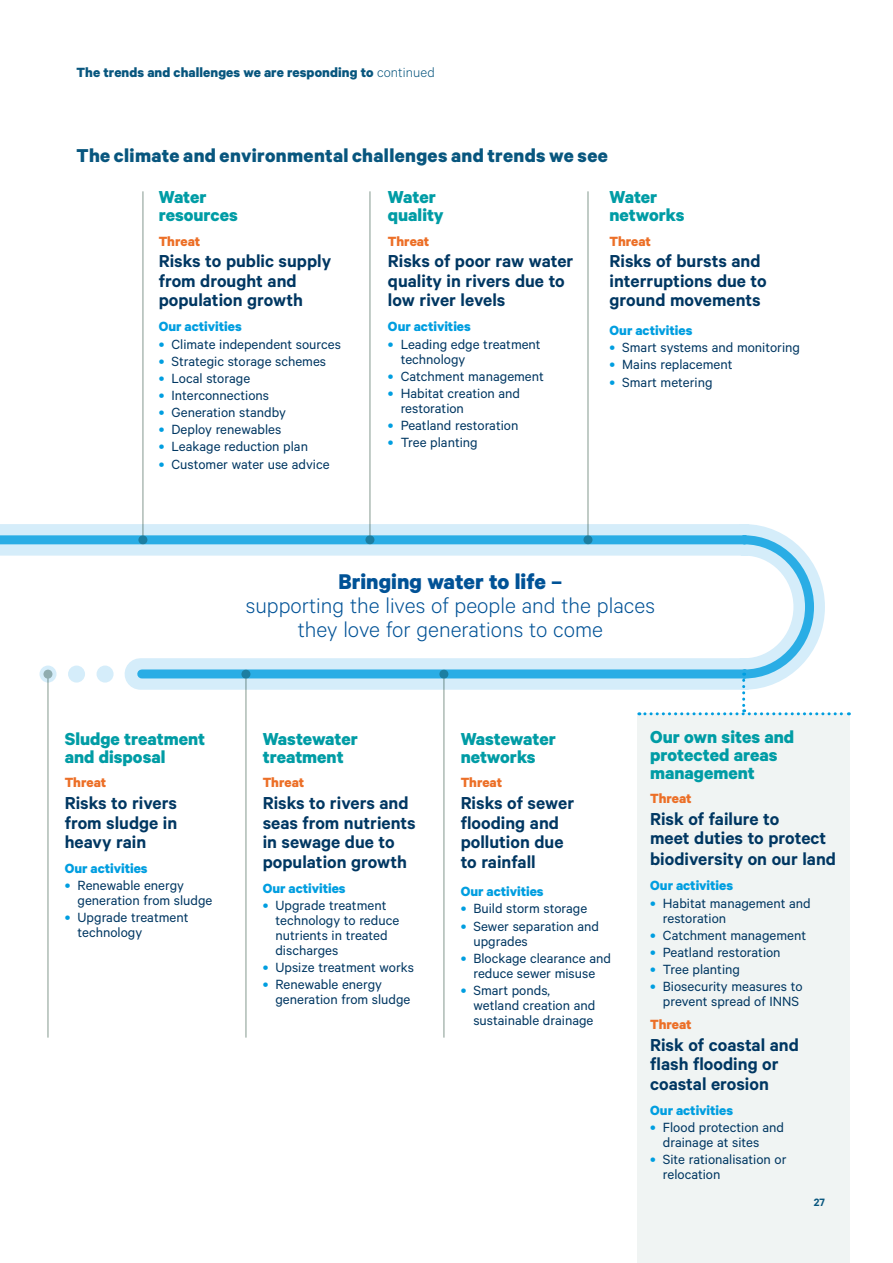
<style>
.page{position:relative;width:893px;height:1263px;background:#fff}
.page>*{position:absolute;margin:0;border:0;box-sizing:border-box;transform-origin:0 0}
.t1{font:300 24px/24px "Calibre";color:#005296;text-align:center}
.t2{font:700 24px "Calibre";color:#005296}
.t3{font:700 21px "Calibre";letter-spacing:.015em;color:#08567e}
.t4{font:600 19.5px/19.5px "Calibre";color:#003762}
.t5{font:700 19.5px/18px "Calibre";color:#009ca5}
.t6{font:15px/15px "Calibre";color:#003762}
.t7{font:700 15px "Calibre";color:#009ee0}
.t8{font:700 15px "Calibre";letter-spacing:-.005em;color:#ec6f27}
.t9{font:700 15px "Calibre";letter-spacing:.005em;color:#08567e}
.t10{font:600 12px "Calibre";color:#08567e}
.s1{font-weight:300}
.s2{font-size:16.5px;color:#009ee0}
</style>
<div class="page">
<div style="left:637px;top:714px;width:213px;height:549px;background:#f0f4f3"></div>
<svg style="left:0;top:524px;width:825px;height:166px"></svg>
<svg style="left:0;top:534px;width:815px;height:146px"></svg>
<div style="left:97px;top:665px;width:17px;height:17px;background:#d5edfa;border-radius:50%"></div>
<div style="left:68px;top:665px;width:17px;height:17px;background:#d5edfa;border-radius:50%"></div>
<div style="left:40px;top:665px;width:17px;height:17px;background:#d5edfa;border-radius:50%"></div>
<hr style="left:142px;top:191px;width:2px;height:349px;background:#adbbb4">
<svg style="left:138px;top:535px;width:9px;height:9px"></svg>
<hr style="left:369px;top:191px;width:2px;height:349px;background:#adbbb4">
<div style="left:365px;top:535px;width:9px;height:9px;background:#1c7ea1;border-radius:50%"></div>
<hr style="left:587px;top:191px;width:2px;height:349px;background:#adbbb4">
<div style="left:583px;top:535px;width:9px;height:9px;background:#1c7ea1;border-radius:50%"></div>
<hr style="left:443px;top:674px;width:2px;height:363px;background:#adbbb4">
<svg style="left:439px;top:670px;width:9px;height:9px"></svg>
<hr style="left:245px;top:674px;width:2px;height:363px;background:#adbbb4">
<svg style="left:241px;top:670px;width:9px;height:9px"></svg>
<hr style="left:47px;top:674px;width:2px;height:363px;background:#adbbb4">
<svg style="left:43px;top:670px;width:9px;height:9px"></svg>
<svg style="left:639px;top:673px;width:210px;height:42px"></svg>
<p class="t9" style="left:77px;top:63px;width:360px">The trends and challenges we are responding to <span class="s1">continued</span></p>
<h2 class="t3" style="left:77px;top:142px;width:533px">The climate and environmental challenges and trends we see</h2>
<h3 class="t5" style="left:159px;top:188px;width:81px">Water resources</h3>
<p class="t8" style="left:159px;top:232px;width:43px">Threat</p>
<h3 class="t4" style="left:159px;top:251px;width:174px">Risks to public supply from drought and population growth</h3>
<p class="t7" style="left:159px;top:318px;width:84px">Our activities</p>
<p class="t6" style="left:159px;top:336px;width:184px"><span class="s2">•</span> Climate independent sources</p>
<p class="t6" style="left:159px;top:353px;width:169px"><span class="s2">•</span> Strategic storage schemes</p>
<p class="t6" style="left:159px;top:370px;width:93px"><span class="s2">•</span> Local storage</p>
<p class="t6" style="left:159px;top:387px;width:112px"><span class="s2">•</span> Interconnections</p>
<p class="t6" style="left:159px;top:404px;width:129px"><span class="s2">•</span> Generation standby</p>
<p class="t6" style="left:159px;top:422px;width:124px"><span class="s2">•</span> Deploy renewables</p>
<p class="t6" style="left:159px;top:439px;width:151px"><span class="s2">•</span> Leakage reduction plan</p>
<p class="t6" style="left:159px;top:456px;width:172px"><span class="s2">•</span> Customer water use advice</p>
<h3 class="t5" style="left:388px;top:188px;width:57px">Water quality</h3>
<p class="t8" style="left:388px;top:232px;width:43px">Threat</p>
<h3 class="t4" style="left:388px;top:251px;width:187px">Risks of poor raw water quality in rivers due to low river levels</h3>
<p class="t7" style="left:388px;top:318px;width:84px">Our activities</p>
<p class="t6" style="left:401px;top:336px;width:142px;text-indent:-13px"><span class="s2">•</span> Leading edge treatment technology</p>
<p class="t6" style="left:388px;top:368px;width:157px"><span class="s2">•</span> Catchment management</p>
<p class="t6" style="left:401px;top:385px;width:121px;text-indent:-13px"><span class="s2">•</span> Habitat creation and restoration</p>
<p class="t6" style="left:388px;top:417px;width:132px"><span class="s2">•</span> Peatland restoration</p>
<p class="t6" style="left:388px;top:434px;width:91px"><span class="s2">•</span> Tree planting</p>
<h3 class="t5" style="left:609px;top:188px;width:76px">Water networks</h3>
<p class="t8" style="left:609px;top:232px;width:43px">Threat</p>
<h3 class="t4" style="left:609px;top:251px;width:159px">Risks of bursts and interruptions due to ground movements</h3>
<p class="t7" style="left:609px;top:321px;width:84px">Our activities</p>
<p class="t6" style="left:609px;top:340px;width:192px"><span class="s2">•</span> Smart systems and monitoring</p>
<p class="t6" style="left:609px;top:357px;width:124px"><span class="s2">•</span> Mains replacement</p>
<p class="t6" style="left:609px;top:374px;width:105px"><span class="s2">•</span> Smart metering</p>
<h1 class="t2" style="left:338px;top:567px;width:225px">Bringing water to life –</h1>
<h1 class="t1" style="left:246px;top:593px;width:411px">supporting the lives of people and the places they love for generations to come</h1>
<h3 class="t5" style="left:65px;top:729px;width:142px">Sludge treatment and disposal</h3>
<p class="t8" style="left:65px;top:774px;width:43px">Threat</p>
<h3 class="t4" style="left:65px;top:793px;width:114px;text-align:justify">Risks to rivers from sludge in heavy rain</h3>
<p class="t7" style="left:65px;top:859px;width:84px">Our activities</p>
<p class="t6" style="left:77px;top:877px;width:137px;text-indent:-13px"><span class="s2">•</span> Renewable energy generation from sludge</p>
<p class="t6" style="left:77px;top:910px;width:112px;text-indent:-13px"><span class="s2">•</span> Upgrade treatment technology</p>
<h3 class="t5" style="left:263px;top:729px;width:97px">Wastewater treatment</h3>
<p class="t8" style="left:263px;top:774px;width:43px">Threat</p>
<h3 class="t4" style="left:263px;top:793px;width:155px">Risks to rivers and seas from nutrients in sewage due to population growth</h3>
<p class="t7" style="left:263px;top:879px;width:84px">Our activities</p>
<p class="t6" style="left:275px;top:897px;width:125px;text-indent:-13px"><span class="s2">•</span> Upgrade treatment technology to reduce nutrients in treated discharges</p>
<p class="t6" style="left:263px;top:959px;width:153px"><span class="s2">•</span> Upsize treatment works</p>
<p class="t6" style="left:275px;top:976px;width:137px;text-indent:-13px"><span class="s2">•</span> Renewable energy generation from sludge</p>
<h3 class="t5" style="left:461px;top:729px;width:97px">Wastewater networks</h3>
<p class="t8" style="left:461px;top:774px;width:43px">Threat</p>
<h3 class="t4" style="left:461px;top:793px;width:115px">Risks of sewer flooding and pollution due to rainfall</h3>
<p class="t7" style="left:461px;top:882px;width:84px">Our activities</p>
<p class="t6" style="left:461px;top:901px;width:128px"><span class="s2">•</span> Build storm storage</p>
<p class="t6" style="left:473px;top:918px;width:127px;text-indent:-13px"><span class="s2">•</span> Sewer separation and upgrades</p>
<p class="t6" style="left:461px;top:950px;width:152px;text-align:center"><span class="s2">•</span> Blockage clearance and reduce sewer misuse</p>
<p class="t6" style="left:473px;top:982px;width:123px;text-indent:-13px"><span class="s2">•</span> Smart ponds, wetland creation and sustainable drainage</p>
<h3 class="t5" style="left:650px;top:727px;width:146px">Our own sites and protected areas management</h3>
<p class="t8" style="left:650px;top:789px;width:43px">Threat</p>
<h3 class="t4" style="left:650px;top:808px;width:187px;line-height:20.2px">Risk of failure to<br>meet duties to protect biodiversity on our land</h3>
<p class="t7" style="left:650px;top:877px;width:84px">Our activities</p>
<p class="t6" style="left:663px;top:895px;width:149px;text-indent:-13px"><span class="s2">•</span> Habitat management and restoration</p>
<p class="t6" style="left:650px;top:927px;width:157px"><span class="s2">•</span> Catchment management</p>
<p class="t6" style="left:650px;top:944px;width:132px"><span class="s2">•</span> Peatland restoration</p>
<p class="t6" style="left:650px;top:961px;width:91px"><span class="s2">•</span> Tree planting</p>
<p class="t6" style="left:650px;top:978px;width:154px;text-align:right"><span class="s2">•</span> Biosecurity measures to prevent spread of INNS</p>
<p class="t8" style="left:650px;top:1015px;width:43px">Threat</p>
<h3 class="t4" style="left:650px;top:1034px;width:150px">Risk of coastal and flash flooding or coastal erosion</h3>
<p class="t7" style="left:650px;top:1101px;width:84px">Our activities</p>
<p class="t6" style="left:663px;top:1119px;width:123px;text-indent:-13px"><span class="s2">•</span> Flood protection and drainage at sites</p>
<p class="t6" style="left:663px;top:1151px;width:125px;text-indent:-13px"><span class="s2">•</span> Site rationalisation or relocation</p>
<p class="t10" style="left:814px;top:1195px;width:13px">27</p>
</div>
